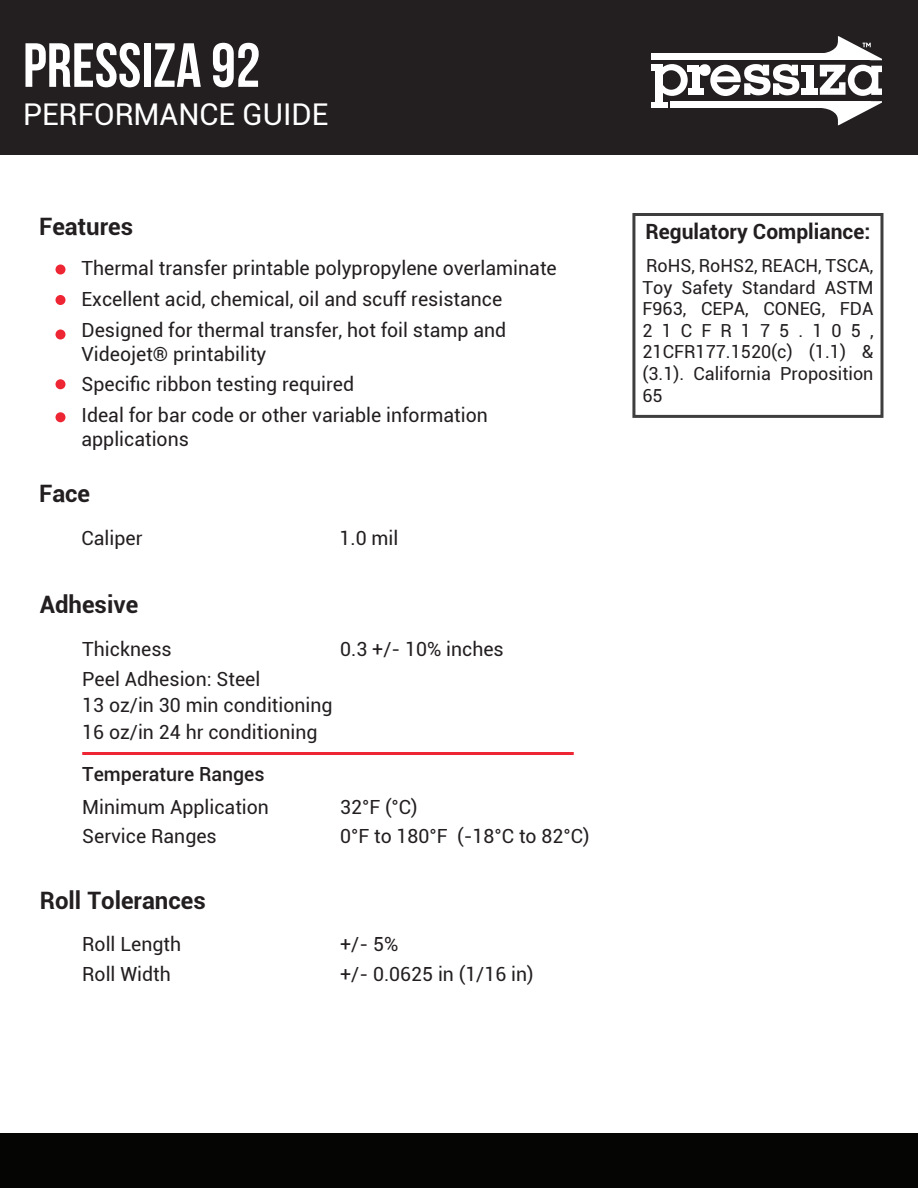
<style>
.page{position:relative;width:918px;height:1188px;background:#fff}
.page>*{position:absolute;margin:0;border:0;box-sizing:border-box;transform-origin:0 0}
.t1{font:700 62.25px "Bebas Neue";color:#fff}
.t2{font:30px "Roboto";color:#fff}
.t3{font:700 24px "Roboto";color:#231f20}
.t4{font:700 21px "Roboto";color:#231f20}
.t5{font:19.5px/30.9px "Roboto";color:#231f20}
.t6{font:500 19.5px "Roboto";color:#231f20}
.t7{font:18px/21.6px "Roboto";color:#231f20;text-align:justify}
</style>
<div class="page">
<div style="left:0;top:0;width:918px;height:154px;background:#231f20"></div>
<div style="left:0;top:1133px;width:918px;height:55px;background:#050504"></div>
<div style="left:55px;top:265px;width:10px;height:10px;background:#ee2533;border-radius:50%"></div>
<div style="left:55px;top:295px;width:10px;height:10px;background:#ee2533;border-radius:50%"></div>
<div style="left:55px;top:329px;width:10px;height:10px;background:#ee2533;border-radius:50%"></div>
<div style="left:55px;top:379px;width:10px;height:10px;background:#ee2533;border-radius:50%"></div>
<div style="left:55px;top:412px;width:10px;height:10px;background:#ee2533;border-radius:50%"></div>
<hr style="left:82px;top:752px;width:492px;height:3px;background:#ee2533">
<div style="left:651px;top:53px;width:220px;height:7px;background:#fff"></div>
<div style="left:670px;top:101px;width:201px;height:7px;background:#fff"></div>
<div style="left:655px;top:65px;width:8px;height:37px;background:#fff"></div>
<div style="left:651px;top:102px;width:17px;height:6px;background:#fff"></div>
<div style="left:651px;top:65px;width:12px;height:6px;background:#fff"></div>
<svg style="left:657px;top:64px;width:31px;height:32px"></svg>
<div style="left:688px;top:65px;width:11px;height:7px;background:#fff"></div>
<div style="left:688px;top:89px;width:15px;height:6px;background:#fff"></div>
<div style="left:692px;top:67px;width:8px;height:22px;background:#fff"></div>
<div style="left:699px;top:64px;width:12px;height:12px;background:#fff;border-radius:5px"></div>
<svg style="left:710px;top:64px;width:89px;height:32px"></svg>
<div style="left:801px;top:66px;width:12px;height:6px;background:#fff"></div>
<div style="left:801px;top:88px;width:17px;height:7px;background:#fff"></div>
<div style="left:806px;top:69px;width:7px;height:20px;background:#fff"></div>
<svg style="left:819px;top:36px;width:63px;height:89px"></svg>
<div style="left:632px;top:213px;width:251px;height:205px;border:3px solid #3e3e3f"></div>
<h1 class="t1" style="left:23px;top:31px;width:239px">PRESSIZA 92</h1>
<h2 class="t2" style="left:23px;top:94px;width:307px">PERFORMANCE GUIDE</h2>
<p class="t3" style="left:39px;top:209px;width:96px">Features</p>
<p class="t5" style="left:82px;top:252px;width:477px">Thermal transfer printable polypropylene overlaminate<br>Excellent acid, chemical, oil and scuff resistance<br>Designed for thermal transfer, hot foil stamp and</p>
<p class="t5" style="left:82px;top:337px;width:408px">Videojet® printability<br>Specific ribbon testing required<br>Ideal for bar code or other variable information</p>
<p class="t5" style="left:82px;top:423px;width:109px">applications</p>
<p class="t3" style="left:39px;top:477px;width:53px">Face</p>
<p class="t5" style="left:82px;top:522px;width:62px">Caliper</p>
<p class="t5" style="left:340px;top:522px;width:60px">1.0 mil</p>
<p class="t3" style="left:40px;top:588px;width:100px">Adhesive</p>
<p class="t5" style="left:82px;top:633px;width:91px">Thickness</p>
<p class="t5" style="left:340px;top:633px;width:165px">0.3 +/- 10% inches</p>
<p class="t5" style="left:82px;top:665px;width:252px;line-height:26.4px">Peel Adhesion: Steel<br>13 oz/in 30 min conditioning<br>16 oz/in 24 hr conditioning</p>
<p class="t6" style="left:82px;top:761px;width:184px">Temperature Ranges</p>
<p class="t5" style="left:82px;top:790px;width:188px">Minimum Application</p>
<p class="t5" style="left:340px;top:790px;width:79px">32°F (°C)</p>
<p class="t5" style="left:82px;top:820px;width:136px">Service Ranges</p>
<p class="t5" style="left:340px;top:820px;width:251px">0°F to 180°F (-18°C to 82°C)</p>
<p class="t3" style="left:40px;top:883px;width:168px">Roll Tolerances</p>
<p class="t5" style="left:82px;top:928px;width:100px">Roll Length</p>
<p class="t5" style="left:340px;top:928px;width:60px">+/- 5%</p>
<p class="t5" style="left:82px;top:958px;width:90px">Roll Width</p>
<p class="t5" style="left:340px;top:958px;width:195px">+/- 0.0625 in (1/16 in)</p>
<p class="t4" style="left:646px;top:217px;width:226px">Regulatory Compliance:</p>
<p class="t7" style="left:642px;top:254px;width:233px">RoHS, RoHS2, REACH, TSCA, Toy Safety Standard ASTM F963, CEPA, CONEG, FDA 21CFR175.105, 21CFR177.1520(c) (1.1) &amp; (3.1). California Proposition 65</p>
</div>
